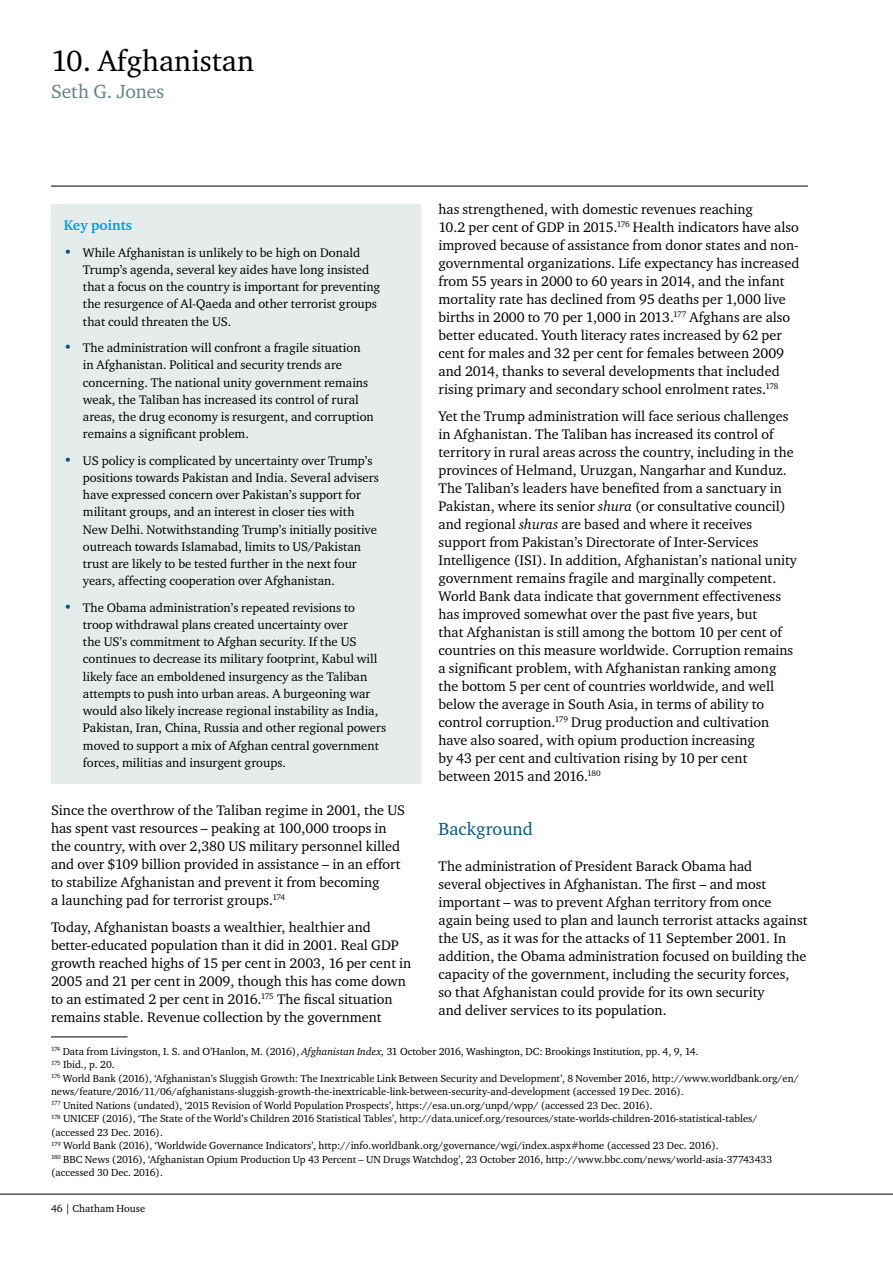
<style>
.page{position:relative;width:893px;height:1263px;background:#fff}
.page>*{position:absolute;margin:0;border:0;box-sizing:border-box;transform-origin:0 0}
.t1{font:30px "Charter ITC";color:#000}
.t2{font:19.5px "Charter ITC";color:#678181}
.t3{font:18px "Charter ITC";color:#005782}
.t4{font:14.25px/18px "Charter ITC";color:#000}
.t5{font:700 14.25px "Charter ITC";color:#009ee0}
.t6{font:12.75px/17.2px "Charter ITC";color:#000}
.t7{font:10.5px/13.5px "Charter ITC";color:#000}
.s1{font-weight:700;font-size:14.25px;color:#005782}
.s2{font-style:italic}
</style>
<div class="page">
<hr style="left:51px;top:186px;width:757px;height:1px;background:#000">
<hr style="left:0;top:1194px;width:893px;height:1px;background:#000">
<hr style="left:51px;top:1037px;width:77px;height:1px;background:#000">
<div style="left:51px;top:205px;width:369px;height:44px;background:#e6ecec"></div>
<div style="left:51px;top:232px;width:369px;height:109px;background:#e6ecec"></div>
<div style="left:51px;top:327px;width:369px;height:126px;background:#e6ecec"></div>
<div style="left:51px;top:439px;width:369px;height:161px;background:#e6ecec"></div>
<div style="left:51px;top:586px;width:369px;height:198px;background:#e6ecec"></div>
<h1 class="t1" style="left:51px;top:42px;width:205px">10. Afghanistan</h1>
<h2 class="t2" style="left:51px;top:79px;width:115px">Seth G. Jones</h2>
<p class="t5" style="left:64px;top:217px;width:70px">Key points</p>
<p class="t6" style="left:83px;top:243px;width:299px;text-indent:-19px"><span class="s1">•</span> While Afghanistan is unlikely to be high on Donald Trump’s agenda, several key aides have long insisted that a focus on the country is important for preventing the resurgence of Al-Qaeda and other terrorist groups that could threaten the US.</p>
<p class="t6" style="left:83px;top:339px;width:292px;text-indent:-19px"><span class="s1">•</span> The administration will confront a fragile situation in Afghanistan. Political and security trends are concerning. The national unity government remains weak, the Taliban has increased its control of rural areas, the drug economy is resurgent, and corruption remains a significant problem.</p>
<p class="t6" style="left:83px;top:451px;width:297px;text-indent:-19px"><span class="s1">•</span> US policy is complicated by uncertainty over Trump’s positions towards Pakistan and India. Several advisers have expressed concern over Pakistan’s support for militant groups, and an interest in closer ties with New Delhi. Notwithstanding Trump’s initially positive outreach towards Islamabad, limits to US/Pakistan trust are likely to be tested further in the next four years, affecting cooperation over Afghanistan.</p>
<p class="t6" style="left:83px;top:598px;width:305px;text-indent:-19px"><span class="s1">•</span> The Obama administration’s repeated revisions to troop withdrawal plans created uncertainty over<br>the US’s commitment to Afghan security. If the US continues to decrease its military footprint, Kabul will likely face an emboldened insurgency as the Taliban attempts to push into urban areas. A burgeoning war would also likely increase regional instability as India, Pakistan, Iran, China, Russia and other regional powers moved to support a mix of Afghan central government forces, militias and insurgent groups.</p>
<p class="t4" style="left:51px;top:800px;width:356px">Since the overthrow of the Taliban regime in 2001, the US has spent vast resources – peaking at 100,000 troops in the country, with over 2,380 US military personnel killed and over $109 billion provided in assistance – in an effort to stabilize Afghanistan and prevent it from becoming<br>a launching pad for terrorist groups.<sup>174</sup></p>
<p class="t4" style="left:51px;top:917px;width:362px">Today, Afghanistan boasts a wealthier, healthier and better-educated population than it did in 2001. Real GDP growth reached highs of 15 per cent in 2003, 16 per cent in 2005 and 21 per cent in 2009, though this has come down to an estimated 2 per cent in 2016.<sup>175</sup> The fiscal situation remains stable. Revenue collection by the government</p>
<p class="t4" style="left:438px;top:200px;width:362px">has strengthened, with domestic revenues reaching<br>10.2 per cent of GDP in 2015.<sup>176</sup> Health indicators have also improved because of assistance from donor states and non&shy;governmental organizations. Life expectancy has increased from 55 years in 2000 to 60 years in 2014, and the infant mortality rate has declined from 95 deaths per 1,000 live births in 2000 to 70 per 1,000 in 2013.<sup>177</sup> Afghans are also better educated. Youth literacy rates increased by 62 per cent for males and 32 per cent for females between 2009 and 2014, thanks to several developments that included rising primary and secondary school enrolment rates.<sup>178</sup></p>
<p class="t4" style="left:438px;top:407px;width:360px">Yet the Trump administration will face serious challenges in Afghanistan. The Taliban has increased its control of territory in rural areas across the country, including in the provinces of Helmand, Uruzgan, Nangarhar and Kunduz.<br>The Taliban’s leaders have benefited from a sanctuary in Pakistan, where its senior <span class="s2">shura</span> (or consultative council) and regional <span class="s2">shuras</span> are based and where it receives support from Pakistan’s Directorate of Inter-Services Intelligence (ISI). In addition, Afghanistan’s national unity government remains fragile and marginally competent.<br>World Bank data indicate that government effectiveness has improved somewhat over the past five years, but<br>that Afghanistan is still among the bottom 10 per cent of countries on this measure worldwide. Corruption remains a significant problem, with Afghanistan ranking among the bottom 5 per cent of countries worldwide, and well below the average in South Asia, in terms of ability to control corruption.<sup>179</sup> Drug production and cultivation have also soared, with opium production increasing<br>by 43 per cent and cultivation rising by 10 per cent between 2015 and 2016.<sup>180</sup></p>
<p class="t3" style="left:438px;top:818px;width:96px">Background</p>
<p class="t4" style="left:438px;top:857px;width:370px">The administration of President Barack Obama had<br>several objectives in Afghanistan. The first – and most important – was to prevent Afghan territory from once again being used to plan and launch terrorist attacks against the US, as it was for the attacks of 11 September 2001. In addition, the Obama administration focused on building the capacity of the government, including the security forces,<br>so that Afghanistan could provide for its own security<br>and deliver services to its population.</p>
<p class="t7" style="left:51px;top:1044px;width:749px"><sup>174</sup> Data from Livingston, I. S. and O’Hanlon, M. (2016), <span class="s2">Afghanistan Index,</span> 31 October 2016, Washington, DC: Brookings Institution, pp. 4, 9, 14.<br><sup>175</sup> Ibid., p. 20.<br><sup>176</sup> World Bank (2016), ‘Afghanistan’s Sluggish Growth: The Inextricable Link Between Security and Development’, 8 November 2016, http://www.worldbank.org/en/ news/feature/2016/11/06/afghanistans-sluggish-growth-the-inextricable-link-between-security-and-development (accessed 19 Dec. 2016).<br><sup>177</sup> United Nations (undated), ‘2015 Revision of World Population Prospects’, https://esa.un.org/unpd/wpp/ (accessed 23 Dec. 2016).<br><sup>178</sup> UNICEF (2016), ‘The State of the World’s Children 2016 Statistical Tables’, http://data.unicef.org/resources/state-worlds-children-2016-statistical-tables/ (accessed 23 Dec. 2016).<br><sup>179</sup> World Bank (2016), ‘Worldwide Governance Indicators’, http://info.worldbank.org/governance/wgi/index.aspx#home (accessed 23 Dec. 2016).<br><sup>180</sup> BBC News (2016), ‘Afghanistan Opium Production Up 43 Percent – UN Drugs Watchdog’, 23 October 2016, http://www.bbc.com/news/world-asia-37743433 (accessed 30 Dec. 2016).</p>
<p class="t7" style="left:51px;top:1201px;width:96px">46 | Chatham House</p>
</div>
